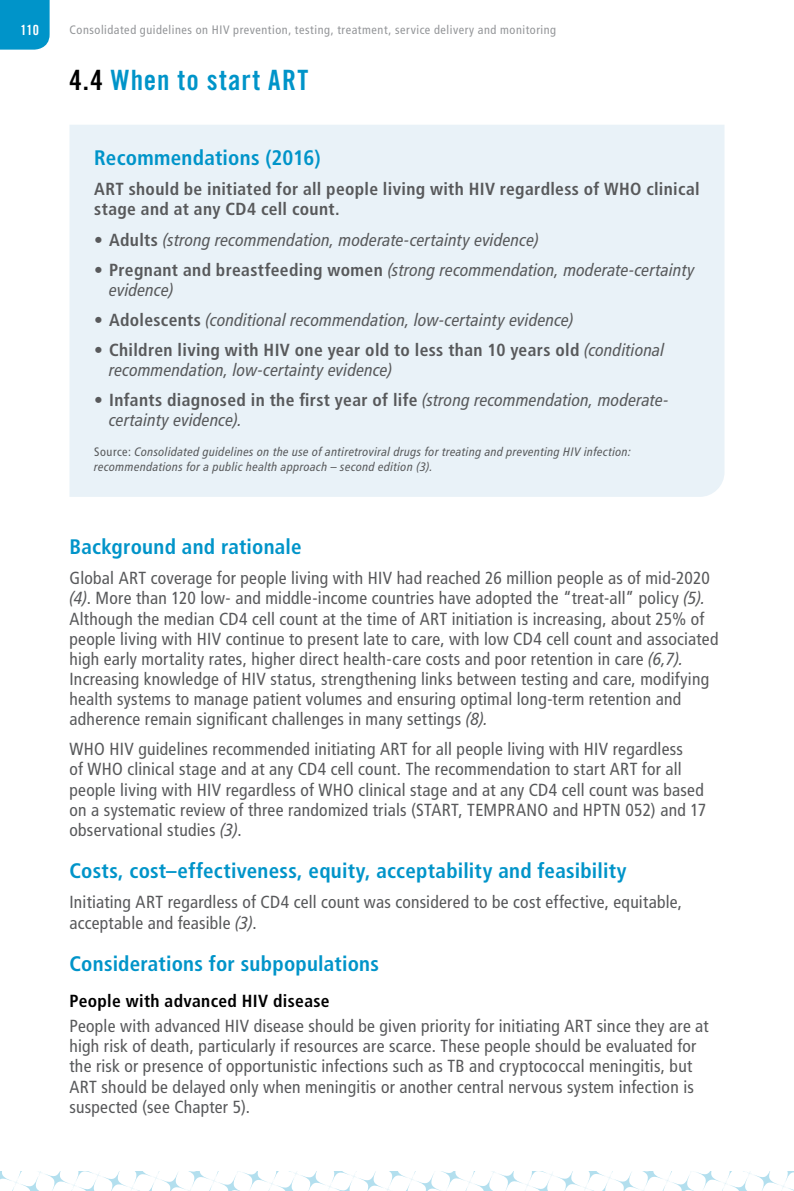
<style>
.page{position:relative;width:794px;height:1191px;background:#fff}
.page>*{position:absolute;margin:0;border:0;box-sizing:border-box;transform-origin:0 0}
.t1{font:28px "Trade Gothic LT Std Bd Cn 20";letter-spacing:.05em;color:#0094c9}
.t2{font:700 condensed 21px "Frutiger LT Pro";letter-spacing:.01em;color:#0094c9}
.t3{font:condensed 17.5px/20.1px "Frutiger LT Pro";letter-spacing:.015em;color:#58595b}
.t4{font:italic condensed 17.5px/20.1px "Frutiger LT Com";letter-spacing:.01em;color:#58595b}
.t5{font:700 condensed 17.5px/20.1px "Frutiger LT Pro";letter-spacing:.02em;color:#58595b}
.t6{font:700 condensed 17.5px "Frutiger LT Pro";letter-spacing:.02em;color:#000}
.t7{font:14px "Trade Gothic LT Std Bd Cn 20";color:#fff}
.t8{font:italic condensed 12.25px/14.9px "Frutiger LT Com";letter-spacing:.035em;color:#58595b}
.t9{font:condensed 12.25px "Frutiger LT Pro";letter-spacing:.045em;color:#939598}
.s1{color:#000}
.s2{font-family:"Frutiger LT Pro";font-style:normal}
.s3{font-family:"Frutiger LT Pro";font-weight:700;font-style:normal}
.s4{font-weight:400}
.s5{font-family:"Frutiger LT Com";font-weight:400;font-style:italic}
.s6{font-family:"Frutiger LT Com";font-style:italic}
</style>
<div class="page">
<div style="left:0;top:0;width:50px;height:50px;background:#0094c9"></div>
<svg style="left:0;top:1171px;width:794px;height:20px"></svg>
<div style="left:69px;top:125px;width:655px;height:372px;background:#e9f2f8"></div>
<p class="t7" style="left:20px;top:21px;width:20px">110</p>
<p class="t9" style="left:69px;top:23px;width:488px">Consolidated guidelines on HIV prevention, testing, treatment, service delivery and monitoring</p>
<h1 class="t1" style="left:69px;top:63px;width:240px"><span class="s1">4.4</span> When to start ART</h1>
<p class="t2" style="left:94px;top:145px;width:228px">Recommendations (2016)</p>
<p class="t5" style="left:94px;top:179px;width:607px">ART should be initiated for all people living with HIV regardless of WHO clinical stage and at any CD4 cell count.</p>
<p class="t4" style="left:94px;top:229px;width:446px"><span class="s2">•</span> <span class="s3">Adults</span> (strong recommendation, moderate-certainty evidence)</p>
<p class="t4" style="left:109px;top:259px;width:587px;text-indent:-15px"><span class="s2">•</span> <span class="s3">Pregnant and breastfeeding women</span> (strong recommendation, moderate-certainty evidence)</p>
<p class="t4" style="left:94px;top:309px;width:481px"><span class="s2">•</span> <span class="s3">Adolescents</span> (conditional recommendation, low-certainty evidence)</p>
<p class="t5" style="left:94px;top:340px;width:571px"><span class="s4">•</span> Children living with HIV one year old to less than 10 years old <span class="s5">(conditional</span></p>
<p class="t4" style="left:109px;top:360px;width:285px">recommendation, low-certainty evidence)</p>
<p class="t5" style="left:94px;top:390px;width:576px"><span class="s4">•</span> Infants diagnosed in the first year of life <span class="s5">(strong recommendation, moderate-</span></p>
<p class="t4" style="left:109px;top:410px;width:134px">certainty evidence).</p>
<p class="t8" style="left:94px;top:444px;width:538px"><span class="s2">Source:</span> Consolidated guidelines on the use of antiretroviral drugs for treating and preventing HIV infection: recommendations for a public health approach – second edition (3).</p>
<p class="t2" style="left:69px;top:534px;width:234px">Background and rationale</p>
<p class="t3" style="left:69px;top:568px;width:650px">Global ART coverage for people living with HIV had reached 26 million people as of mid-2020 <span class="s6">(4)</span>. More than 120 low- and middle-income countries have adopted the “treat-all” policy <span class="s6">(5).<br></span>Although the median CD4 cell count at the time of ART initiation is increasing, about 25% of people living with HIV continue to present late to care, with low CD4 cell count and associated high early mortality rates, higher direct health-care costs and poor retention in care <span class="s6">(6,7).<br></span>Increasing knowledge of HIV status, strengthening links between testing and care, modifying health systems to manage patient volumes and ensuring optimal long-term retention and adherence remain significant challenges in many settings <span class="s6">(8).</span></p>
<p class="t3" style="left:69px;top:739px;width:638px">WHO HIV guidelines recommended initiating ART for all people living with HIV regardless<br>of WHO clinical stage and at any CD4 cell count. The recommendation to start ART for all people living with HIV regardless of WHO clinical stage and at any CD4 cell count was based on a systematic review of three randomized trials (START, TEMPRANO and HPTN 052) and 17 observational studies <span class="s6">(3)</span>.</p>
<p class="t2" style="left:69px;top:858px;width:558px">Costs, cost–effectiveness, equity, acceptability and feasibility</p>
<p class="t3" style="left:69px;top:892px;width:614px">Initiating ART regardless of CD4 cell count was considered to be cost effective, equitable, acceptable and feasible <span class="s6">(3)</span>.</p>
<p class="t2" style="left:69px;top:951px;width:311px">Considerations for subpopulations</p>
<p class="t6" style="left:69px;top:990px;width:262px">People with advanced HIV disease</p>
<p class="t3" style="left:69px;top:1016px;width:641px">People with advanced HIV disease should be given priority for initiating ART since they are at high risk of death, particularly if resources are scarce. These people should be evaluated for the risk or presence of opportunistic infections such as TB and cryptococcal meningitis, but ART should be delayed only when meningitis or another central nervous system infection is suspected (see Chapter 5).</p>
</div>
